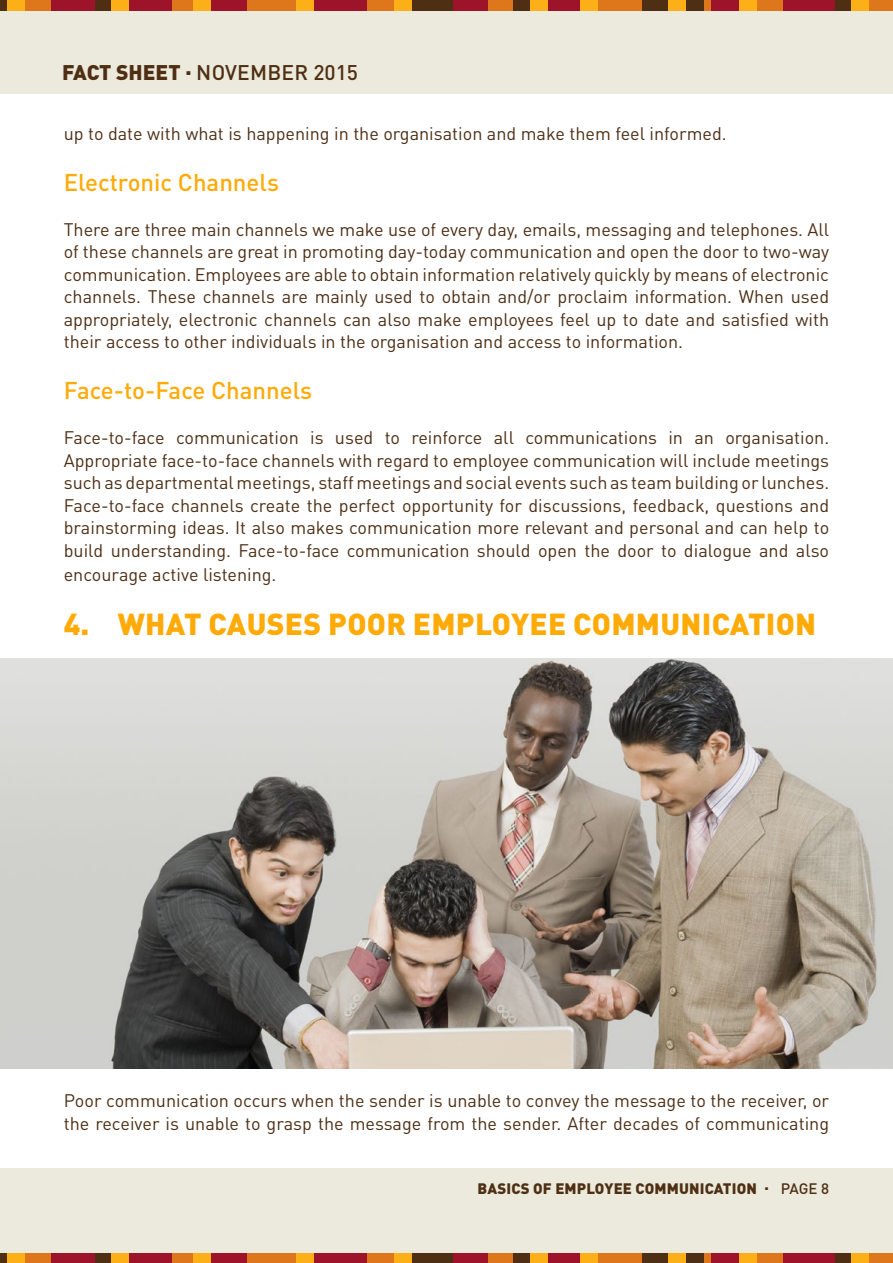
<style>
.page{position:relative;width:893px;height:1263px;background:#fff}
.page>*{position:absolute;margin:0;border:0;box-sizing:border-box;transform-origin:0 0}
.t1{font:900 30px "DIN Pro";letter-spacing:.01em;color:#ffaa07}
.t2{font:500 24px "DIN Pro";color:#ffaa07}
.t3{font:500 21px "DIN Pro";letter-spacing:.01em;color:#4e2f14}
.t4{font:18px/22.5px "DIN Pro";color:#4d2f15;text-align:justify}
.t5{font:900 15px "DIN Pro";letter-spacing:.01em;color:#4e2f14}
.t6{font:500 15px "DIN Pro";color:#4e2f14}
.s1{font-weight:900}
</style>
<div class="page">
<div style="left:0;top:1168px;width:893px;height:95px;background:#eceadc"></div>
<div style="left:0;top:0;width:893px;height:94px;background:#eceadc"></div>
<div style="left:0;top:0;width:893px;height:10px;background:#de761c"></div>
<div style="left:546px;top:0;width:36px;height:10px;background:#9c132a"></div>
<div style="left:210px;top:0;width:36px;height:10px;background:#9c132a"></div>
<div style="left:451px;top:0;width:36px;height:10px;background:#9c132a"></div>
<div style="left:51px;top:0;width:46px;height:10px;background:#9c132a"></div>
<div style="left:126px;top:0;width:46px;height:10px;background:#9c132a"></div>
<div style="left:783px;top:0;width:53px;height:10px;background:#9c132a"></div>
<div style="left:314px;top:0;width:53px;height:10px;background:#9c132a"></div>
<div style="left:643px;top:0;width:61px;height:10px;background:#4e2f14"></div>
<div style="left:712px;top:0;width:29px;height:10px;background:#9c132a"></div>
<div style="left:411px;top:0;width:42px;height:10px;background:#4e2f14"></div>
<div style="left:96px;top:0;width:17px;height:10px;background:#4e2f14"></div>
<div style="left:514px;top:0;width:17px;height:10px;background:#4e2f14"></div>
<div style="left:835px;top:0;width:17px;height:10px;background:#4e2f14"></div>
<div style="left:0;top:0;width:8px;height:10px;background:#4e2f14"></div>
<div style="left:8px;top:0;width:17px;height:10px;background:#fcaf17"></div>
<div style="left:193px;top:0;width:17px;height:10px;background:#fcaf17"></div>
<div style="left:740px;top:0;width:17px;height:10px;background:#fcaf17"></div>
<div style="left:668px;top:0;width:17px;height:10px;background:#fcaf17"></div>
<div style="left:580px;top:0;width:17px;height:10px;background:#fcaf17"></div>
<div style="left:395px;top:0;width:17px;height:10px;background:#fcaf17"></div>
<div style="left:111px;top:0;width:17px;height:10px;background:#fcaf17"></div>
<div style="left:530px;top:0;width:17px;height:10px;background:#fcaf17"></div>
<div style="left:851px;top:0;width:18px;height:10px;background:#fcaf17"></div>
<div style="left:297px;top:0;width:17px;height:10px;background:#fcaf17"></div>
<div style="left:0;top:1253px;width:893px;height:10px;background:#de761c"></div>
<div style="left:546px;top:1253px;width:36px;height:10px;background:#9c132a"></div>
<div style="left:210px;top:1253px;width:36px;height:10px;background:#9c132a"></div>
<div style="left:451px;top:1253px;width:36px;height:10px;background:#9c132a"></div>
<div style="left:51px;top:1253px;width:46px;height:10px;background:#9c132a"></div>
<div style="left:126px;top:1253px;width:46px;height:10px;background:#9c132a"></div>
<div style="left:783px;top:1253px;width:53px;height:10px;background:#9c132a"></div>
<div style="left:314px;top:1253px;width:53px;height:10px;background:#9c132a"></div>
<div style="left:643px;top:1253px;width:61px;height:10px;background:#4e2f14"></div>
<div style="left:712px;top:1253px;width:29px;height:10px;background:#9c132a"></div>
<div style="left:411px;top:1253px;width:42px;height:10px;background:#4e2f14"></div>
<div style="left:96px;top:1253px;width:17px;height:10px;background:#4e2f14"></div>
<div style="left:514px;top:1253px;width:17px;height:10px;background:#4e2f14"></div>
<div style="left:835px;top:1253px;width:17px;height:10px;background:#4e2f14"></div>
<div style="left:0;top:1253px;width:8px;height:10px;background:#4e2f14"></div>
<div style="left:8px;top:1253px;width:17px;height:10px;background:#fcaf17"></div>
<div style="left:193px;top:1253px;width:17px;height:10px;background:#fcaf17"></div>
<div style="left:740px;top:1253px;width:17px;height:10px;background:#fcaf17"></div>
<div style="left:668px;top:1253px;width:17px;height:10px;background:#fcaf17"></div>
<div style="left:580px;top:1253px;width:17px;height:10px;background:#fcaf17"></div>
<div style="left:395px;top:1253px;width:17px;height:10px;background:#fcaf17"></div>
<div style="left:111px;top:1253px;width:17px;height:10px;background:#fcaf17"></div>
<div style="left:530px;top:1253px;width:17px;height:10px;background:#fcaf17"></div>
<div style="left:851px;top:1253px;width:18px;height:10px;background:#fcaf17"></div>
<div style="left:297px;top:1253px;width:17px;height:10px;background:#fcaf17"></div>
<img style="left:0;top:658px;width:892px;height:411px">
<p class="t3" style="left:62px;top:58px;width:298px"><span class="s1">FACT SHEET </span><sup>.</sup> NOVEMBER 2015</p>
<p class="t4" style="left:64px;top:121px;width:664px">up to date with what is happening in the organisation and make them feel informed.</p>
<h2 class="t2" style="left:64px;top:166px;width:217px">Electronic Channels</h2>
<p class="t4" style="left:64px;top:217px;width:767px">There are three main channels we make use of every day, emails, messaging and telephones. All of these channels are great in promoting day-today communication and open the door to two-way communication. Employees are able to obtain information relatively quickly by means of electronic channels. These channels are mainly used to obtain and/or proclaim information. When used appropriately, electronic channels can also make employees feel up to date and satisfied with their access to other individuals in the organisation and access to information.</p>
<h2 class="t2" style="left:64px;top:374px;width:250px">Face-to-Face Channels</h2>
<p class="t4" style="left:64px;top:425px;width:767px">Face-to-face communication is used to reinforce all communications in an organisation.<br>Appropriate face-to-face channels with regard to employee communication will include meetings such as departmental meetings, staff meetings and social events such as team building or lunches.<br>Face-to-face channels create the perfect opportunity for discussions, feedback, questions and brainstorming ideas. It also makes communication more relevant and personal and can help to build understanding. Face-to-face communication should open the door to dialogue and also encourage active listening.</p>
<h1 class="t1" style="left:64px;top:603px;width:754px">4. WHAT CAUSES POOR EMPLOYEE COMMUNICATION</h1>
<p class="t4" style="left:64px;top:1089px;width:767px">Poor communication occurs when the sender is unable to convey the message to the receiver, or the receiver is unable to grasp the message from the sender. After decades of communicating</p>
<p class="t5" style="left:478px;top:1178px;width:293px">BASICS OF EMPLOYEE COMMUNICATION .</p>
<p class="t6" style="left:781px;top:1178px;width:50px">PAGE 8</p>
</div>
